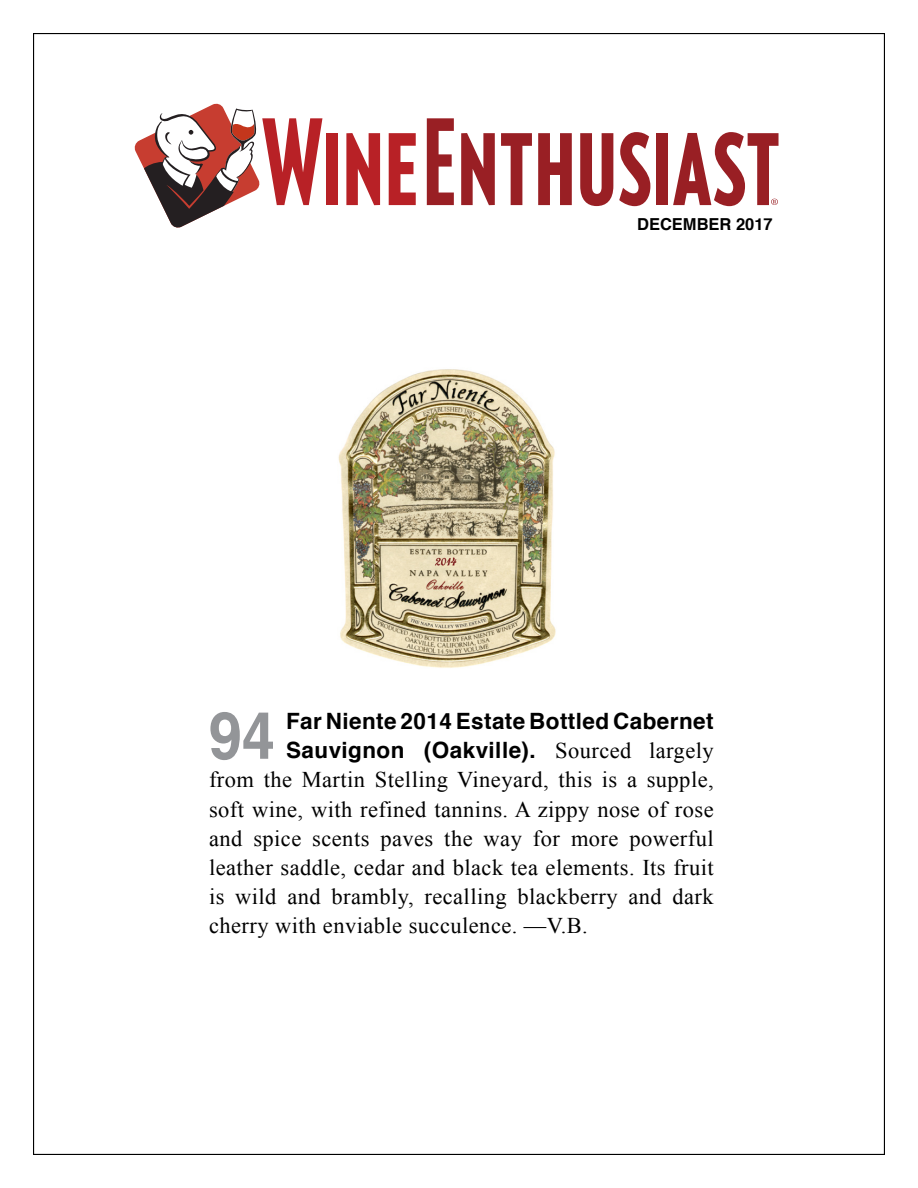
<style>
.page{position:relative;width:918px;height:1188px;background:#fff}
.page>*{position:absolute;margin:0;border:0;box-sizing:border-box;transform-origin:0 0}
.t1{font:700 65.55px "Helvetica";color:#939598;scale:.91 1}
.t2{font:22.5px "Times New Roman";letter-spacing:.02em;color:#000}
.t3{font:700 22.5px "Helvetica";letter-spacing:.02em;color:#000}
.t4{font:700 16.5px "Helvetica";color:#000}
.s1{font-family:"Times New Roman";font-weight:400}
</style>
<div class="page">
<svg style="left:135px;top:104px;width:187px;height:124px"></svg>
<div style="left:326px;top:133px;width:12px;height:72px;background:#b82126"></div>
<svg style="left:346px;top:133px;width:34px;height:72px"></svg>
<svg style="left:389px;top:133px;width:27px;height:72px"></svg>
<svg style="left:427px;top:118px;width:27px;height:87px"></svg>
<svg style="left:461px;top:133px;width:34px;height:72px"></svg>
<svg style="left:501px;top:133px;width:31px;height:72px"></svg>
<svg style="left:538px;top:133px;width:34px;height:72px"></svg>
<svg style="left:580px;top:133px;width:33px;height:73px"></svg>
<svg style="left:619px;top:132px;width:31px;height:74px"></svg>
<div style="left:656px;top:133px;width:12px;height:72px;background:#991f24"></div>
<svg style="left:673px;top:132px;width:106px;height:74px"></svg>
<img style="left:338px;top:369px;width:218px;height:299px">
<p class="t4" style="left:637px;top:211px;width:137px">DECEMBER 2017</p>
<p class="t1" style="left:209px;top:683px;width:74px">94</p>
<p class="t3" style="left:286px;top:703px;width:429px">Far Niente 2014 Estate Bottled Cabernet</p>
<p class="t3" style="left:286px;top:732px;width:429px">Sauvignon (Oakville). <span class="s1">Sourced largely</span></p>
<p class="t2" style="left:209px;top:765px;width:506px">from the Martin Stelling Vineyard, this is a supple,</p>
<p class="t2" style="left:209px;top:794px;width:506px">soft wine, with refined tannins. A zippy nose of rose</p>
<p class="t2" style="left:209px;top:823px;width:506px">and spice scents paves the way for more powerful</p>
<p class="t2" style="left:209px;top:852px;width:506px">leather saddle, cedar and black tea elements. Its fruit</p>
<p class="t2" style="left:209px;top:882px;width:506px">is wild and brambly, recalling blackberry and dark</p>
<p class="t2" style="left:209px;top:911px;width:380px">cherry with enviable succulence. —V.B.</p>
</div>
